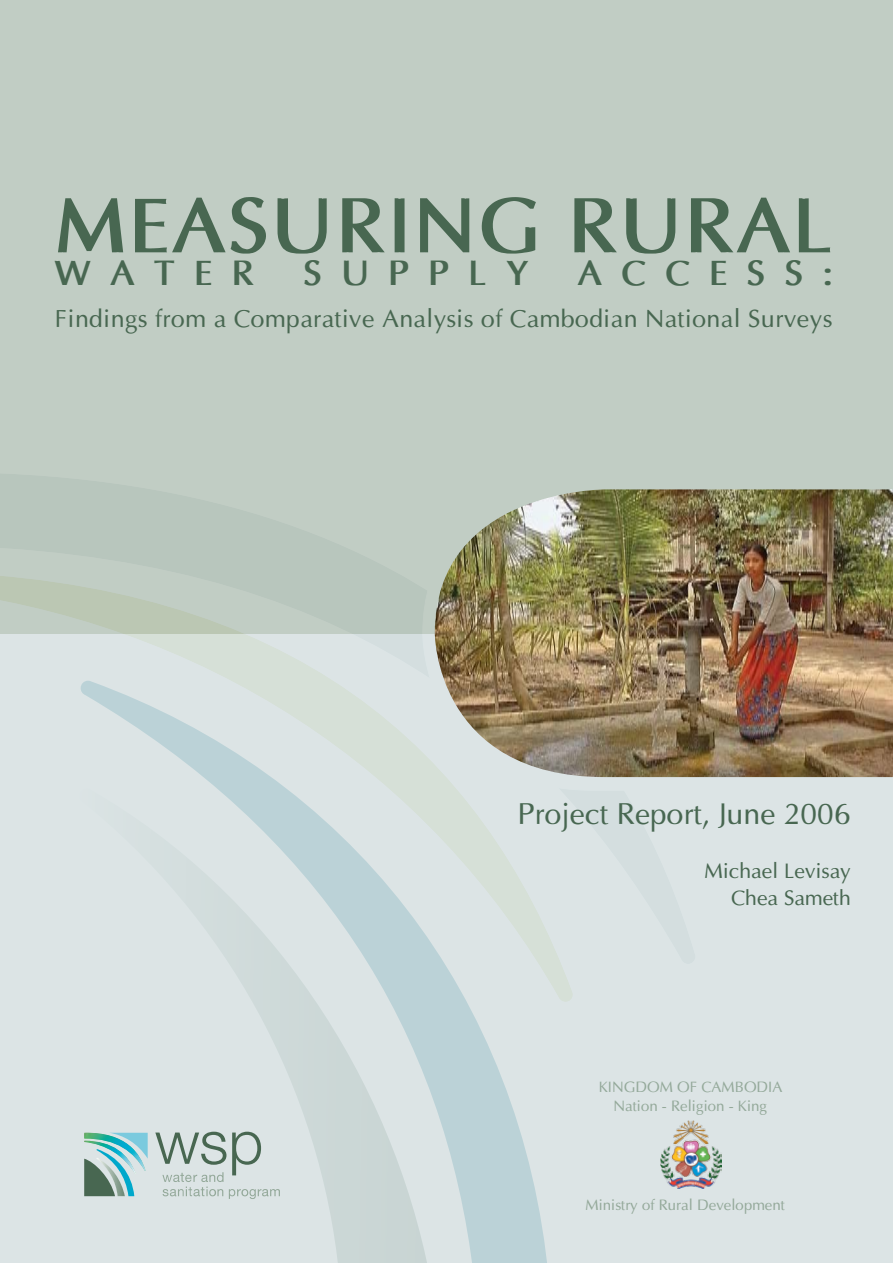
<style>
.page{position:relative;width:893px;height:1263px;background:#fff}
.page>*{position:absolute;margin:0;border:0;box-sizing:border-box;transform-origin:0 0}
.t1{font:700 78px "Optima";letter-spacing:.01em;color:#486751}
.t2{font:700 35.25px "Optima";letter-spacing:.53em;color:#486751}
.t3{font:30px "Optima";color:#486751}
.t4{font:24.75px "Optima";letter-spacing:.015em;color:#486751}
.t5{font:21px/27px "Optima";color:#486751;text-align:right}
.t6{font:15px/19.5px "Optima";color:#94a99a;text-align:center}
</style>
<div class="page">
<div style="left:0;top:0;width:893px;height:634px;background:#c1cdc4"></div>
<svg style="left:0;top:634px;width:893px;height:629px;background:#d7e1e2"></svg>
<svg style="left:155px;top:1132px;width:125px;height:67px;background:#c3cfcc"></svg>
<svg style="left:84px;top:1132px;width:64px;height:64px;background:#8dbdbc"></svg>
<img style="left:435px;top:489px;width:458px;height:288px">
<img style="left:660px;top:1121px;width:61px;height:68px">
<h1 class="t1" style="left:55px;top:178px;width:781px">MEASURING RURAL</h1>
<h2 class="t2" style="left:55px;top:252px;width:201px">WATER</h2>
<h2 class="t2" style="left:303px;top:252px;width:227px">SUPPLY</h2>
<h2 class="t2" style="left:578px;top:252px;width:257px">ACCESS:</h2>
<h3 class="t4" style="left:55px;top:304px;width:779px">Findings from a Comparative Analysis of Cambodian National Surveys</h3>
<h3 class="t3" style="left:518px;top:796px;width:334px">Project Report, June 2006</h3>
<h3 class="t5" style="left:704px;top:858px;width:148px">Michael Levisay<br>Chea Sameth</h3>
<p class="t6" style="left:599px;top:1077px;width:185px">KINGDOM OF CAMBODIA<br>Nation - Religion - King</p>
<p class="t6" style="left:585px;top:1195px;width:201px">Ministry of Rural Development</p>
</div>
